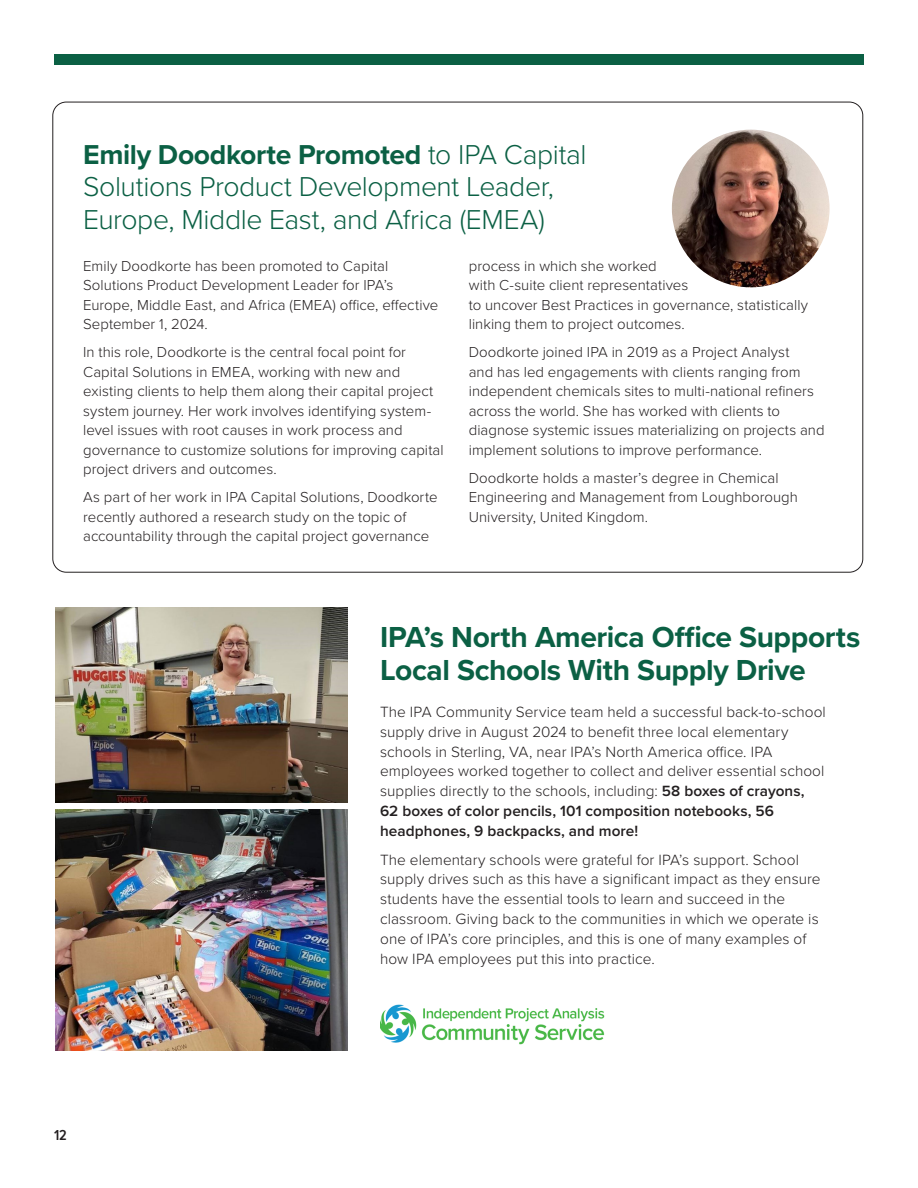
<style>
.page{position:relative;width:918px;height:1188px;background:#fff}
.page>*{position:absolute;margin:0;border:0;box-sizing:border-box;transform-origin:0 0}
._1-head{font:700 30px/33px "Proxima Nova";letter-spacing:-.01em;color:#0b6044}
._1-head-2{font:300 28.35px/32.5px "Proxima Nova";letter-spacing:-.015em;color:#0b6044}
._3-body{font:300 15.3px/19.8px "Proxima Nova";letter-spacing:.005em;color:#231f20}
._3-body-2{font:300 15px/19.5px "Proxima Nova";color:#231f20}
.t1{font:600 15px "Proxima Nova Cond";color:#231f20}
.s1{font-weight:700}
.s2{font-weight:600}
</style>
<div class="page">
<img style="left:380px;top:1004px;width:225px;height:41px">
<div style="left:54px;top:54px;width:810px;height:11px;background:#0b6044"></div>
<img style="left:672px;top:130px;width:158px;height:157px;border-radius:79px">
<img style="left:56px;top:608px;width:292px;height:195px">
<img style="left:56px;top:810px;width:292px;height:240px">
<p class="_1-head-2" style="left:83px;top:137px;width:505px"><span class="s1">Emily Doodkorte Promoted</span> to IPA Capital<br>Solutions Product Development Leader,<br>Europe, Middle East, and Africa (EMEA)</p>
<p class="_3-body-2" style="left:83px;top:255px;width:357px">Emily Doodkorte has been promoted to Capital Solutions Product Development Leader for IPA’s Europe, Middle East, and Africa (EMEA) office, effective September 1, 2024.</p>
<p class="_3-body-2" style="left:83px;top:342px;width:362px">In this role, Doodkorte is the central focal point for Capital Solutions in EMEA, working with new and existing clients to help them along their capital project system journey. Her work involves identifying system&shy;level issues with root causes in work process and governance to customize solutions for improving capital project drivers and outcomes.</p>
<p class="_3-body-2" style="left:83px;top:487px;width:356px">As part of her work in IPA Capital Solutions, Doodkorte recently authored a research study on the topic of accountability through the capital project governance</p>
<p class="_3-body-2" style="left:469px;top:255px;width:341px">process in which she worked<br>with C-suite client representatives<br>to uncover Best Practices in governance, statistically linking them to project outcomes.</p>
<p class="_3-body-2" style="left:469px;top:342px;width:357px">Doodkorte joined IPA in 2019 as a Project Analyst<br>and has led engagements with clients ranging from independent chemicals sites to multi-national refiners across the world. She has worked with clients to diagnose systemic issues materializing on projects and implement solutions to improve performance.</p>
<p class="_3-body-2" style="left:469px;top:467px;width:331px">Doodkorte holds a master’s degree in Chemical<br>Engineering and Management from Loughborough<br>University, United Kingdom.</p>
<p class="_1-head" style="left:380px;top:619px;width:482px">IPA’s North America Office Supports<br>Local Schools With Supply Drive</p>
<p class="_3-body" style="left:380px;top:701px;width:447px">The IPA Community Service team held a successful back-to-school supply drive in August 2024 to benefit three local elementary schools in Sterling, VA, near IPA’s North America office. IPA employees worked together to collect and deliver essential school supplies directly to the schools, including: <span class="s2">58 boxes of crayons, 62 boxes of color pencils, 101 composition notebooks, 56 headphones, 9 backpacks, and more!</span></p>
<p class="_3-body" style="left:380px;top:849px;width:442px">The elementary schools were grateful for IPA’s support. School supply drives such as this have a significant impact as they ensure students have the essential tools to learn and succeed in the classroom. Giving back to the communities in which we operate is one of IPA’s core principles, and this is one of many examples of how IPA employees put this into practice.</p>
<p class="t1" style="left:54px;top:1124px;width:14px">12</p>
</div>
